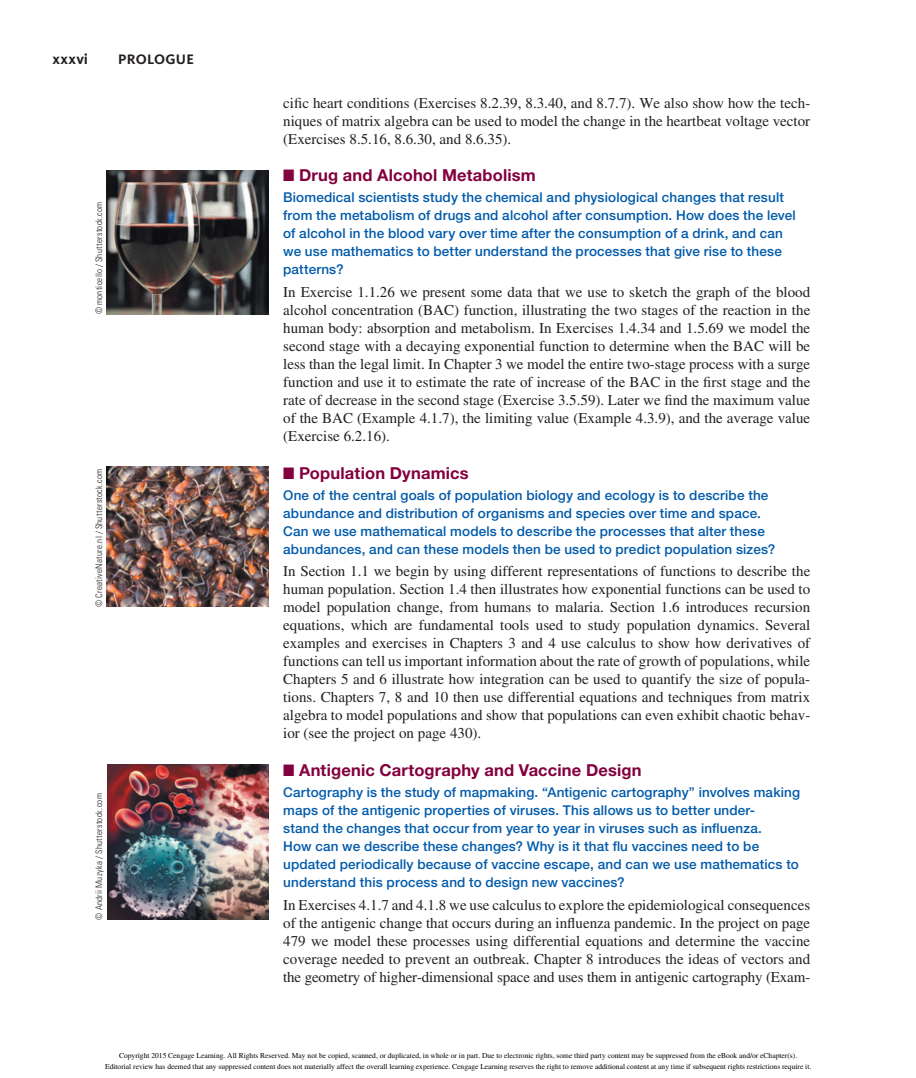
<style>
.page{position:relative;width:916px;height:1078px;background:#fff}
.page>*{position:absolute;margin:0;border:0;box-sizing:border-box;transform-origin:0 0}
.t1{font:700 16.5px "Helvetica Neue LT Std";letter-spacing:.01em;color:#83003e}
.t2{font:15px/18px "Times LT Std";color:#231f20;text-align:justify}
.t3{font:700 15px "Kievit OT";letter-spacing:.02em;color:#231f20}
.t4{font:700 14.25px "Kievit OT";color:#231f20}
.t5{font:500 13.5px/18px "Helvetica Neue LT Std";letter-spacing:.01em;color:#015aaa}
.t6{font:300 condensed 9px "Univers LT Std";letter-spacing:.03em;color:#231f20}
.t7{font:7.5px/10.6px "Times";color:#000;text-align:center}
</style>
<div class="page">
<img style="left:107px;top:170px;width:162px;height:144px">
<img style="left:107px;top:467px;width:162px;height:139px">
<img style="left:107px;top:764px;width:162px;height:155px">
<p class="t3" style="left:53px;top:50px;width:37px">XXXVI</p>
<p class="t4" style="left:118px;top:51px;width:29px">PROLOG</p>
<p class="t4" style="left:176px;top:51px;width:18px">UE</p>
<p class="t6" style="left:93px;top:314px;width:114px;rotate:-90deg">© monticello / Shutterstock.com</p>
<p class="t6" style="left:93px;top:606px;width:140px;rotate:-90deg">© CreativeNature.nl / Shutterstock.com</p>
<p class="t6" style="left:93px;top:919px;width:128px;rotate:-90deg">© Andrii Muzyka / Shutterstock.com</p>
<p class="t2" style="left:283px;top:94px;width:528px">cific heart conditions (Exercises 8.2.39, 8.3.40, and 8.7.7). We also show how the tech&shy;niques of matrix algebra can be used to model the change in the heartbeat voltage vector (Exercises 8.5.16, 8.6.30, and 8.6.35).</p>
<p class="t1" style="left:283px;top:165px;width:254px">■ Drug and Alcohol Metabolism</p>
<p class="t5" style="left:283px;top:188px;width:514px">Biomedical scientists study the chemical and physiological changes that result from the metabolism of drugs and alcohol after consumption. How does the level of alcohol in the blood vary over time after the consumption of a drink, and can we use mathematics to better understand the processes that give rise to these patterns?</p>
<p class="t2" style="left:283px;top:283px;width:528px">In Exercise 1.1.26 we present some data that we use to sketch the graph of the blood alcohol concentration (BAC) function, illustrating the two stages of the reaction in the human body: absorption and metabolism. In Exercises 1.4.34 and 1.5.69 we model the second stage with a decaying exponential function to determine when the BAC will be less than the legal limit. In Chapter 3 we model the entire two-stage process with a surge function and use it to estimate the rate of increase of the BAC in the first stage and the rate of decrease in the second stage (Exercise 3.5.59). Later we find the maximum value of the BAC (Example 4.1.7), the limiting value (Example 4.3.9), and the average value (Exercise 6.2.16).</p>
<p class="t1" style="left:283px;top:462px;width:187px">■ Population Dynamics</p>
<p class="t5" style="left:283px;top:485px;width:493px">One of the central goals of population biology and ecology is to describe the abundance and distribution of organisms and species over time and space.<br>Can we use mathematical models to describe the processes that alter these abundances, and can these models then be used to predict population sizes?</p>
<p class="t2" style="left:283px;top:562px;width:528px">In Section 1.1 we begin by using different representations of functions to describe the human population. Section 1.4 then illustrates how exponential functions can be used to model population change, from humans to malaria. Section 1.6 introduces recursion equations, which are fundamental tools used to study population dynamics. Several examples and exercises in Chapters 3 and 4 use calculus to show how derivatives of functions can tell us important information about the rate of growth of populations, while Chapters 5 and 6 illustrate how integration can be used to quantify the size of popula&shy;tions. Chapters 7, 8 and 10 then use differential equations and techniques from matrix algebra to model populations and show that populations can even exhibit chaotic behav&shy;ior (see the project on page 430).</p>
<p class="t1" style="left:283px;top:759px;width:359px">■ Antigenic Cartography and Vaccine Design</p>
<p class="t5" style="left:283px;top:782px;width:518px">Cartography is the study of mapmaking. “Antigenic cartography” involves making maps of the antigenic properties of viruses. This allows us to better under-<br>stand the changes that occur from year to year in viruses such as influenza.<br>How can we describe these changes? Why is it that flu vaccines need to be updated periodically because of vaccine escape, and can we use mathematics to understand this process and to design new vaccines?</p>
<p class="t2" style="left:283px;top:895px;width:528px">In Exercises 4.1.7 and 4.1.8 we use calculus to explore the epidemiological consequences of the antigenic change that occurs during an influenza pandemic. In the project on page 479 we model these processes using differential equations and determine the vaccine coverage needed to prevent an outbreak. Chapter 8 introduces the ideas of vectors and the geometry of higher-dimensional space and uses them in antigenic cartography (Exam-</p>
<p class="t7" style="left:105px;top:1050px;width:707px">Copyright 2015 Cengage Learning. All Rights Reserved. May not be copied, scanned, or duplicated, in whole or in part. Due to electronic rights, some third party content may be suppressed from the eBook and/or eChapter(s).<br>Editorial review has deemed that any suppressed content does not materially affect the overall learning experience. Cengage Learning reserves the right to remove additional content at any time if subsequent rights restrictions require it.</p>
</div>
